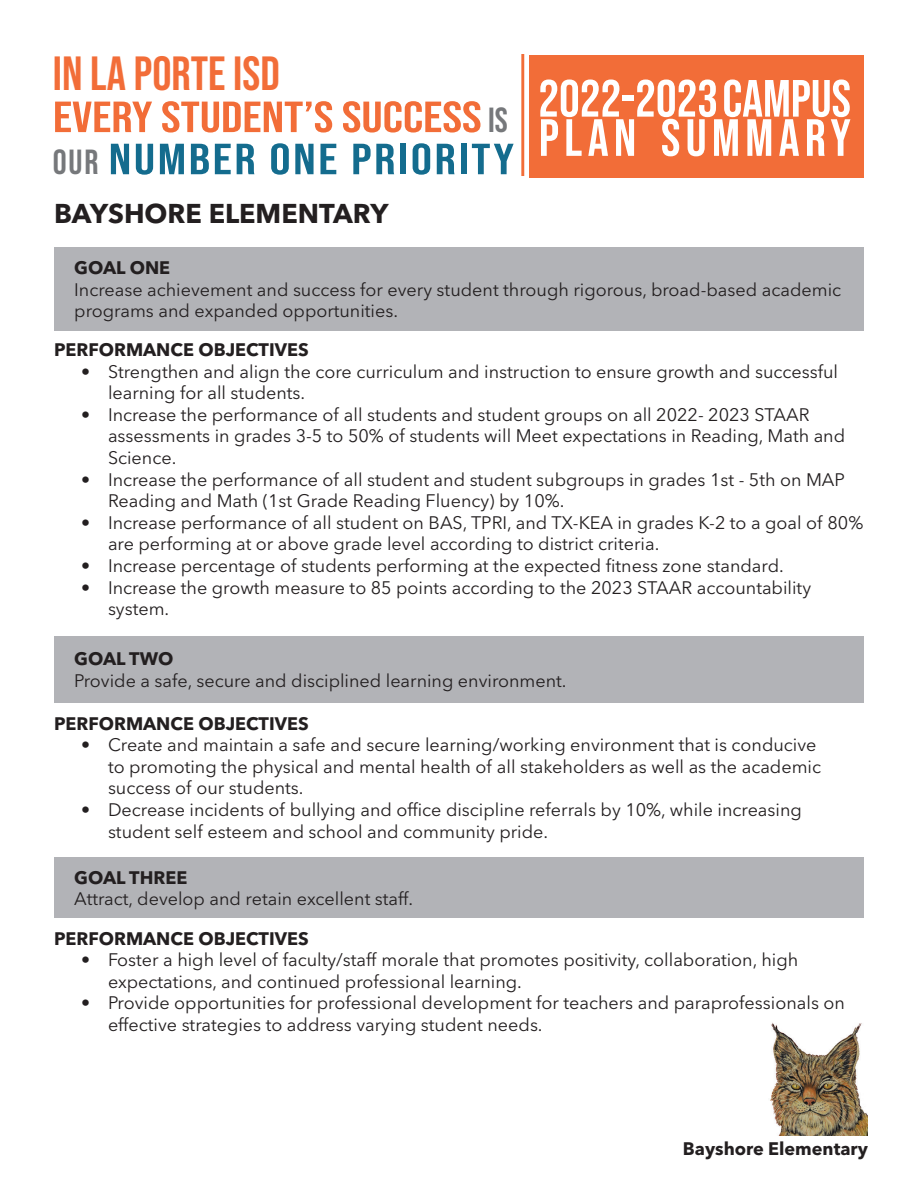
<style>
.page{position:relative;width:918px;height:1188px;background:#fff}
.page>*{position:absolute;margin:0;border:0;box-sizing:border-box;transform-origin:0 0}
.t1{font:52.35px/39.3px "Bebas Neue";color:#fff}
.t2{font:48px "Bebas Neue";color:#f26d38}
.t3{font:43.65px/42.2px "Bebas Neue";color:#f26d38;scale:1.21 1}
.t4{font:700 27px "Avenir Next LT Pro";color:#231f20}
.t5{font:18px/21.6px "Avenir Next LT Pro";color:#231f20}
.t6{font:700 18px "Avenir Next LT Pro";color:#231f20}
.s1{font-size:34.8px;color:#76787b}
.s2{color:#146c8e}
</style>
<div class="page">
<hr style="left:521px;top:54px;width:3px;height:122px;background:#f26d38">
<div style="left:529px;top:56px;width:335px;height:122px;background:#f26d38"></div>
<div style="left:54px;top:247px;width:810px;height:83px;background:#b2b3b7"></div>
<div style="left:54px;top:636px;width:810px;height:67px;background:#b2b3b7"></div>
<div style="left:54px;top:858px;width:810px;height:60px;background:#b2b3b7"></div>
<img style="left:770px;top:1022px;width:98px;height:113px">
<h2 class="t2" style="left:53px;top:46px;width:228px">IN LA PORTE ISD</h2>
<h3 class="t3" style="left:53px;top:95px;width:383px">EVERY STUDENT’S SUCCESS<span class="s1">IS<br>OUR</span> <span class="s2">NUMBER ONE PRIORITY</span></h3>
<h3 class="t4" style="left:54px;top:197px;width:336px">BAYSHORE ELEMENTARY</h3>
<h1 class="t1" style="left:538px;top:78px;width:314px">2022-2023 CAMPUS<br>PLAN SUMMARY</h1>
<p class="t6" style="left:74px;top:257px;width:97px">GOAL ONE</p>
<p class="t5" style="left:74px;top:279px;width:768px">Increase achievement and success for every student through rigorous, broad-based academic programs and expanded opportunities.</p>
<p class="t6" style="left:54px;top:339px;width:256px">PERFORMANCE OBJECTIVES</p>
<p class="t5" style="left:108px;top:360px;width:732px;text-indent:-27px">• Strengthen and align the core curriculum and instruction to ensure growth and successful learning for all students.</p>
<p class="t5" style="left:108px;top:404px;width:739px;text-indent:-27px">• Increase the performance of all students and student groups on all 2022- 2023 STAAR assessments in grades 3-5 to 50% of students will Meet expectations in Reading, Math and<br>Science.</p>
<p class="t5" style="left:108px;top:468px;width:739px;text-indent:-27px">• Increase the performance of all student and student subgroups in grades 1st - 5th on MAP<br>Reading and Math (1st Grade Reading Fluency) by 10%.</p>
<p class="t5" style="left:108px;top:512px;width:757px;text-indent:-27px">• Increase performance of all student on BAS, TPRI, and TX-KEA in grades K-2 to a goal of 80% are performing at or above grade level according to district criteria.</p>
<p class="t5" style="left:81px;top:555px;width:704px">• Increase percentage of students performing at the expected fitness zone standard.</p>
<p class="t5" style="left:108px;top:576px;width:705px;text-indent:-27px">• Increase the growth measure to 85 points according to the 2023 STAAR accountability system.</p>
<p class="t6" style="left:74px;top:648px;width:101px">GOAL TWO</p>
<p class="t5" style="left:74px;top:670px;width:494px">Provide a safe, secure and disciplined learning environment.</p>
<p class="t6" style="left:54px;top:712px;width:256px">PERFORMANCE OBJECTIVES</p>
<p class="t5" style="left:108px;top:734px;width:715px;text-indent:-27px">• Create and maintain a safe and secure learning/working environment that is conducive to promoting the physical and mental health of all stakeholders as well as the academic success of our students.</p>
<p class="t5" style="left:108px;top:799px;width:695px;text-indent:-27px">• Decrease incidents of bullying and office discipline referrals by 10%, while increasing student self esteem and school and community pride.</p>
<p class="t6" style="left:74px;top:866px;width:115px">GOAL THREE</p>
<p class="t5" style="left:74px;top:888px;width:340px">Attract, develop and retain excellent staff.</p>
<p class="t6" style="left:54px;top:927px;width:256px">PERFORMANCE OBJECTIVES</p>
<p class="t5" style="left:108px;top:949px;width:692px;text-indent:-27px">• Foster a high level of faculty/staff morale that promotes positivity, collaboration, high expectations, and continued professional learning.</p>
<p class="t5" style="left:108px;top:992px;width:738px;text-indent:-27px">• Provide opportunities for professional development for teachers and paraprofessionals on effective strategies to address varying student needs.</p>
<p class="t6" style="left:683px;top:1138px;width:187px">Bayshore Elementary</p>
</div>
